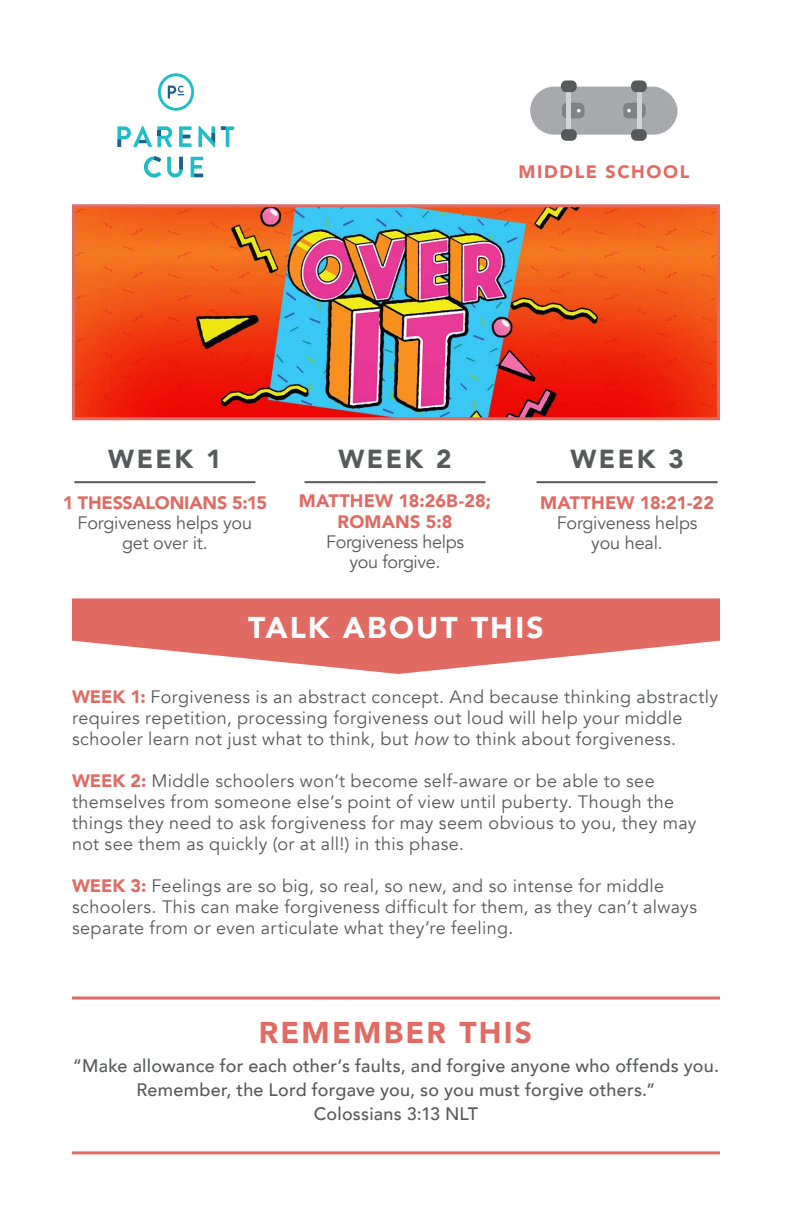
<style>
.page{position:relative;width:792px;height:1224px;background:#fff}
.page>*{position:absolute;margin:0;border:0;box-sizing:border-box;transform-origin:0 0}
.t1{font:900 30px "Avenir";letter-spacing:.07em;color:#fff}
.t2{font:900 30px "Avenir";letter-spacing:.075em;color:#e16a63}
.t3{font:900 26px "Avenir";letter-spacing:.095em;color:#58595b}
.t4{font:18px/21px "Avenir";letter-spacing:.02em;color:#58595b}
.t5{font:500 18px/24px "Avenir";letter-spacing:.015em;color:#58595b;text-align:center}
.t6{font:900 18px/21px "Avenir";letter-spacing:.005em;color:#e16a63;text-align:center}
.t7{font:18px/20px "Avenir";letter-spacing:-.01em;color:#58595b;text-align:center}
.t8{font:18px/20px "Avenir";letter-spacing:-.02em;color:#58595b;text-align:center}
.t9{font:900 18px "Avenir";letter-spacing:.09em;color:#e16a63}
.s1{font-weight:900;color:#e16a63}
.s2{font-style:italic}
</style>
<div class="page">
<svg style="left:179px;top:126px;width:13px;height:21px"></svg>
<svg style="left:191px;top:157px;width:12px;height:20px"></svg>
<svg style="left:221px;top:126px;width:13px;height:21px"></svg>
<svg style="left:117px;top:126px;width:55px;height:21px"></svg>
<svg style="left:198px;top:126px;width:17px;height:21px"></svg>
<svg style="left:144px;top:156px;width:17px;height:22px"></svg>
<svg style="left:167px;top:157px;width:16px;height:21px"></svg>
<svg style="left:158px;top:73px;width:36px;height:38px"></svg>
<div style="left:561px;top:129px;width:16px;height:12px;background:#58595b;border-radius:5px"></div>
<div style="left:561px;top:80px;width:16px;height:12px;background:#58595b;border-radius:5px"></div>
<svg style="left:530px;top:87px;width:148px;height:48px;background:#abadaf"></svg>
<hr style="left:637px;top:89px;width:4px;height:43px;background:#d1d3d4">
<div style="left:631px;top:80px;width:16px;height:12px;background:#58595b;border-radius:5px"></div>
<div style="left:631px;top:129px;width:16px;height:12px;background:#58595b;border-radius:5px"></div>
<img style="left:76px;top:208px;width:640px;height:208px">
<div style="left:72px;top:204px;width:648px;height:216px;border:3px solid #e16a63"></div>
<svg style="left:72px;top:598px;width:648px;height:76px;fill:#e16a63"></svg>
<hr style="left:72px;top:1151px;width:648px;height:3px;background:#e16a63">
<hr style="left:72px;top:997px;width:648px;height:3px;background:#e16a63">
<hr style="left:74px;top:481px;width:181px;height:2px;background:#58595b">
<hr style="left:537px;top:481px;width:181px;height:2px;background:#58595b">
<hr style="left:305px;top:481px;width:181px;height:2px;background:#58595b">
<p class="t9" style="left:519px;top:156px;width:172px">MIDDLE SCHOOL</p>
<h2 class="t3" style="left:108px;top:437px;width:115px">WEEK 1</h2>
<h2 class="t3" style="left:338px;top:437px;width:115px">WEEK 2</h2>
<h2 class="t3" style="left:570px;top:437px;width:115px">WEEK 3</h2>
<p class="t6" style="left:63px;top:492px;width:206px">1 THESSALONIANS 5:15</p>
<p class="t7" style="left:78px;top:513px;width:176px">Forgiveness helps you get over it.</p>
<p class="t6" style="left:299px;top:490px;width:194px">MATTHEW 18:26B-28;<br>ROMANS 5:8</p>
<p class="t8" style="left:326px;top:532px;width:139px">Forgiveness helps you forgive.</p>
<p class="t6" style="left:540px;top:492px;width:175px">MATTHEW 18:21-22</p>
<p class="t7" style="left:557px;top:513px;width:142px">Forgiveness helps you heal.</p>
<h1 class="t1" style="left:248px;top:602px;width:297px">TALK ABOUT THIS</h1>
<p class="t4" style="left:72px;top:687px;width:648px"><span class="s1">WEEK 1:</span> Forgiveness is an abstract concept. And because thinking abstractly requires repetition, processing forgiveness out loud will help your middle schooler learn not just what to think, but <span class="s2">how</span> to think about forgiveness.</p>
<p class="t4" style="left:72px;top:771px;width:626px"><span class="s1">WEEK 2:</span> Middle schoolers won’t become self-aware or be able to see themselves from someone else’s point of view until puberty. Though the things they need to ask forgiveness for may seem obvious to you, they may not see them as quickly (or at all!) in this phase.</p>
<p class="t4" style="left:72px;top:876px;width:627px"><span class="s1">WEEK 3:</span> Feelings are so big, so real, so new, and so intense for middle schoolers. This can make forgiveness difficult for them, as they can’t always separate from or even articulate what they’re feeling.</p>
<h1 class="t2" style="left:259px;top:1007px;width:275px">REMEMBER THIS</h1>
<p class="t5" style="left:73px;top:1053px;width:648px">“Make allowance for each other’s faults, and forgive anyone who offends you.<br>Remember, the Lord forgave you, so you must forgive others.”<br>Colossians 3:13 NLT</p>
</div>
